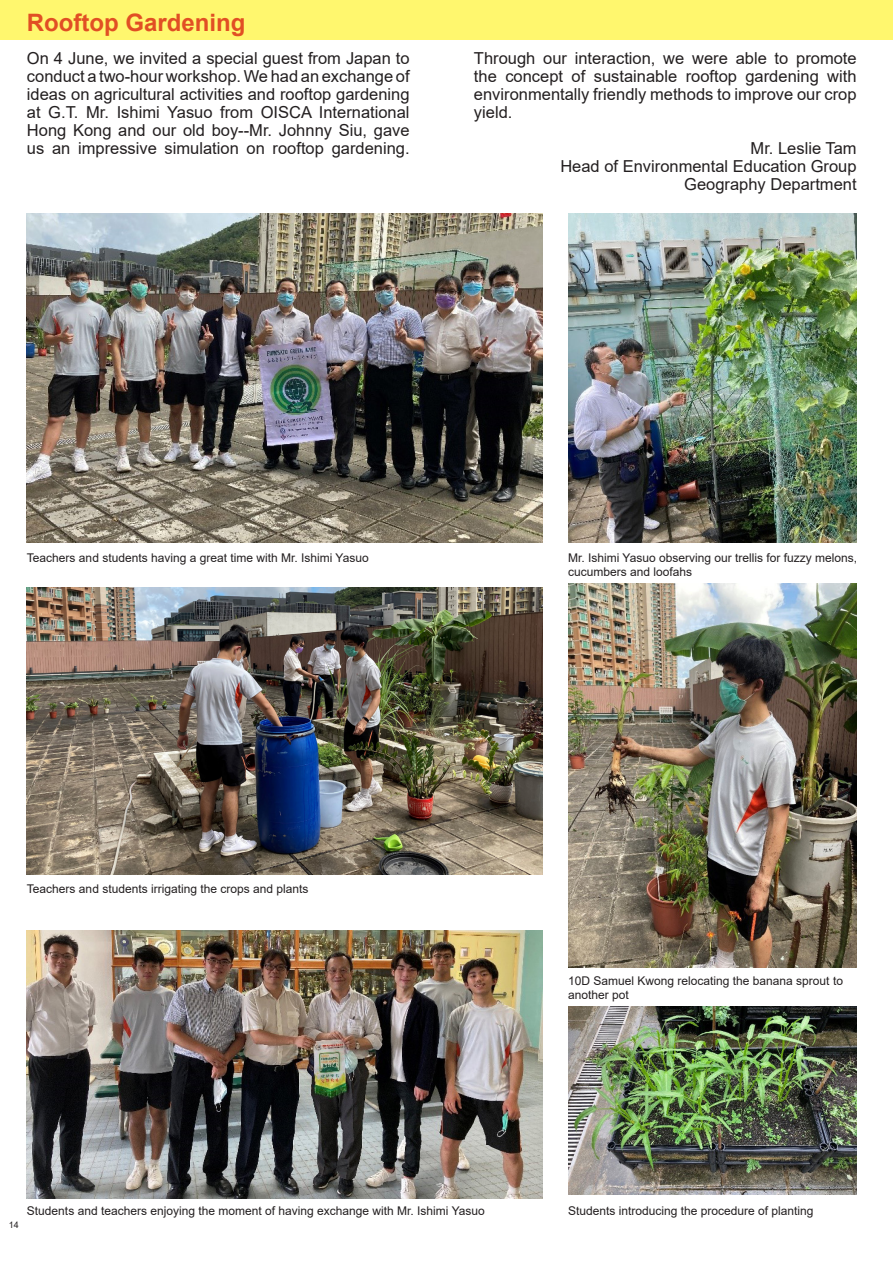
<style>
.page{position:relative;width:893px;height:1263px;background:#fff}
.page>*{position:absolute;margin:0;border:0;box-sizing:border-box;transform-origin:0 0}
.t1{font:700 24px "Arial";color:#e14f24}
.t2{font:16.5px/18px "Arial";color:#231f20;text-align:justify}
.t3{font:12px/14.4px "Arial";color:#231f20}
.t4{font:9px "Arial";color:#231f20}
</style>
<div class="page">
<div style="left:0;top:0;width:893px;height:40px;background:#fff76e"></div>
<img style="left:27px;top:213px;width:516px;height:330px">
<img style="left:568px;top:213px;width:289px;height:330px">
<img style="left:27px;top:588px;width:516px;height:287px">
<img style="left:27px;top:930px;width:516px;height:268px">
<img style="left:568px;top:583px;width:289px;height:385px">
<img style="left:568px;top:1006px;width:289px;height:189px">
<p class="t1" style="left:27px;top:5px;width:220px">Rooftop Gardening</p>
<p class="t2" style="left:27px;top:49px;width:384px">On 4 June, we invited a special guest from Japan to conduct a two-hour workshop. We had an exchange of ideas on agricultural activities and rooftop gardening at G.T. Mr. Ishimi Yasuo from OISCA International Hong Kong and our old boy--Mr. Johnny Siu, gave us an impressive simulation on rooftop gardening.</p>
<p class="t2" style="left:474px;top:49px;width:384px">Through our interaction, we were able to promote the concept of sustainable rooftop gardening with environmentally friendly methods to improve our crop yield.</p>
<p class="t2" style="left:560px;top:139px;width:298px;text-align:right">Mr. Leslie Tam<br>Head of Environmental Education Group<br>Geography Department</p>
<p class="t3" style="left:27px;top:550px;width:343px">Teachers and students having a great time with Mr. Ishimi Yasuo</p>
<p class="t3" style="left:568px;top:550px;width:290px">Mr. Ishimi Yasuo observing our trellis for fuzzy melons, cucumbers and loofahs</p>
<p class="t3" style="left:27px;top:882px;width:283px">Teachers and students irrigating the crops and plants</p>
<p class="t4" style="left:9px;top:1219px;width:12px">14</p>
<p class="t3" style="left:27px;top:1203px;width:459px">Students and teachers enjoying the moment of having exchange with Mr. Ishimi Yasuo</p>
<p class="t3" style="left:568px;top:973px;width:276px">10D Samuel Kwong relocating the banana sprout to another pot</p>
<p class="t3" style="left:568px;top:1203px;width:247px">Students introducing the procedure of planting</p>
</div>
